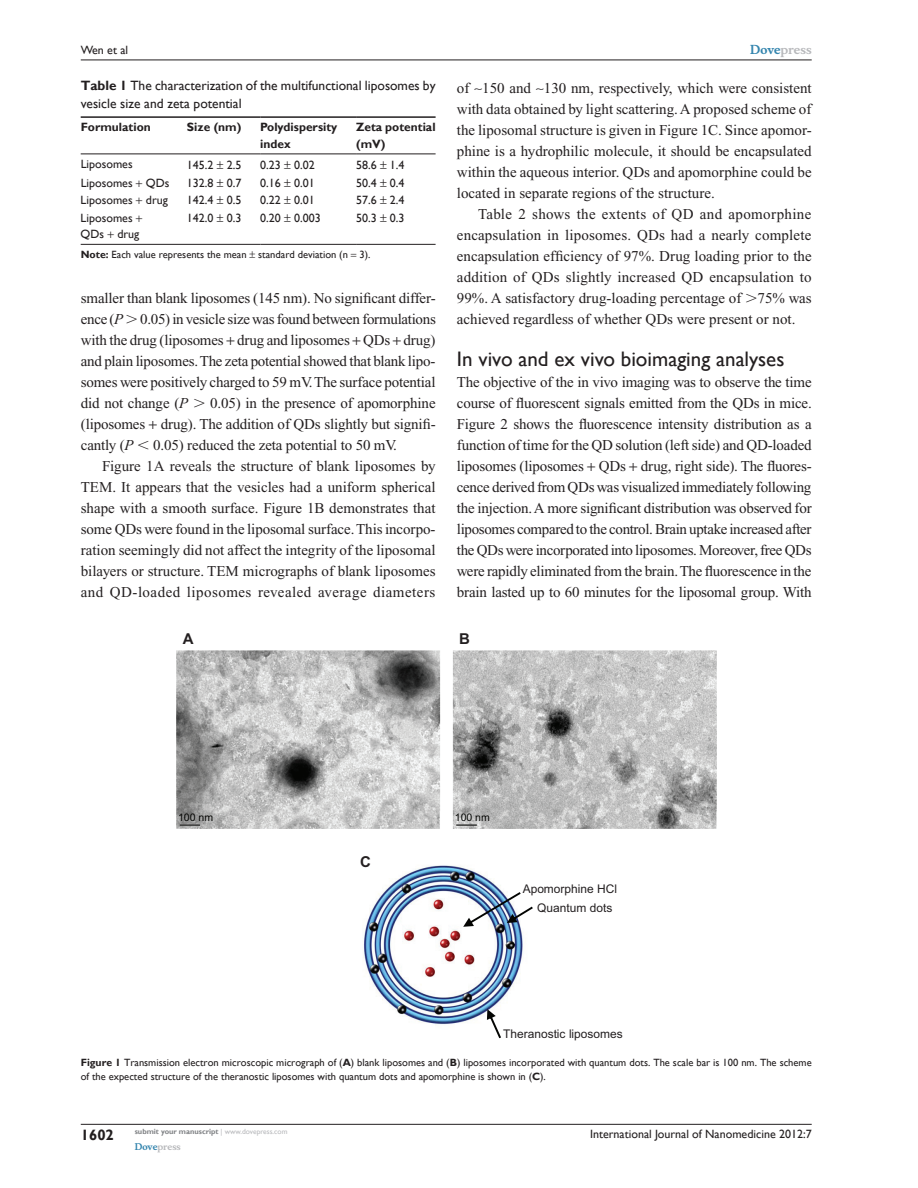
<style>
.page{position:relative;width:918px;height:1188px;background:#fff}
.page>*{position:absolute;margin:0;border:0;box-sizing:border-box;transform-origin:0 0}
.t1{font:21px "Gill Sans";color:#231f20}
.t2{font:15px/21px "Times New Roman";color:#231f20;text-align:justify}
.t3{font:700 15px "Gill Sans";color:#231f20}
.t4{font:700 15px "Arial";color:#231f20}
.t5{font:13.5px/18px "Gill Sans";color:#231f20}
.t6{font:12px/16.5px "Gill Sans";color:#231f20}
.t7{font:700 12px/16.5px "Gill Sans";color:#231f20}
.t8{font:12px/19.4px "Arial";color:#231f20}
.t9{font:700 12px "Musee";color:#b8b9bc}
.t10{font:10.5px/13.5px "Gill Sans";color:#231f20}
.t11{font:10.5px "Arial";color:#040503}
.t12{font:700 9px "Musee";color:#b8b9bc}
.t13{font:700 7.5px "Gill Sans";color:#808285}
.s1{font-weight:700}
.s2{font-style:italic}
.s3{font-family:"Mathematical Pi One"}
.s4{color:#3485ae}
.s5{font-weight:400;color:#b8b9bc}
</style>
<div class="page">
<hr style="left:81px;top:154px;width:106px;height:1px;background:#231f20">
<hr style="left:187px;top:154px;width:73px;height:1px;background:#231f20">
<hr style="left:260px;top:154px;width:96px;height:1px;background:#231f20">
<hr style="left:356px;top:154px;width:80px;height:1px;background:#231f20">
<hr style="left:81px;top:244px;width:106px;height:1px;background:#231f20">
<hr style="left:187px;top:244px;width:73px;height:1px;background:#231f20">
<hr style="left:260px;top:244px;width:96px;height:1px;background:#231f20">
<hr style="left:356px;top:244px;width:80px;height:1px;background:#231f20">
<hr style="left:81px;top:116px;width:106px;height:2px;background:#231f20">
<hr style="left:187px;top:116px;width:73px;height:2px;background:#231f20">
<hr style="left:260px;top:116px;width:96px;height:2px;background:#231f20">
<hr style="left:356px;top:116px;width:80px;height:2px;background:#231f20">
<img style="left:176px;top:651px;width:540px;height:178px">
<img style="left:363px;top:865px;width:160px;height:160px">
<svg style="left:487px;top:1009px;width:14px;height:29px"></svg>
<svg style="left:463px;top:892px;width:70px;height:35px"></svg>
<hr style="left:81px;top:1124px;width:731px;height:1px;background:#231f20">
<hr style="left:81px;top:60px;width:731px;height:1px;background:#231f20">
<p class="t6" style="left:81px;top:42px;width:49px">Wen et al</p>
<p class="t5" style="left:81px;top:77px;width:356px"><span class="s1">Table 1</span> The characterization of the multifunctional liposomes by vesicle size and zeta potential</p>
<p class="t7" style="left:81px;top:119px;width:72px">Formulation</p>
<p class="t7" style="left:187px;top:119px;width:56px">Size (nm)</p>
<p class="t7" style="left:260px;top:119px;width:79px">Polydispersity index</p>
<p class="t7" style="left:356px;top:119px;width:81px">Zeta potential (mV)</p>
<p class="t6" style="left:81px;top:156px;width:53px">Liposomes</p>
<p class="t6" style="left:187px;top:157px;width:56px">145.2 2.5</p>
<p class="t6" style="left:260px;top:157px;width:56px">0.23 0.02</p>
<p class="t6" style="left:356px;top:157px;width:50px">58.6 1.4</p>
<p class="t6" style="left:81px;top:175px;width:90px">Liposomes QDs</p>
<p class="t6" style="left:187px;top:175px;width:56px">132.8 0.7</p>
<p class="t6" style="left:260px;top:175px;width:56px">0.16 0.01</p>
<p class="t6" style="left:356px;top:175px;width:50px">50.4 0.4</p>
<p class="t6" style="left:81px;top:192px;width:89px">Liposomes drug</p>
<p class="t6" style="left:187px;top:192px;width:56px">142.4 0.5</p>
<p class="t6" style="left:260px;top:192px;width:56px">0.22 0.01</p>
<p class="t6" style="left:356px;top:192px;width:50px">57.6 2.4</p>
<p class="t6" style="left:81px;top:210px;width:60px">Liposomes<br>QDs drug</p>
<p class="t6" style="left:187px;top:210px;width:56px">142.0 0.3</p>
<p class="t6" style="left:260px;top:210px;width:62px">0.20 0.003</p>
<p class="t6" style="left:356px;top:210px;width:50px">50.3 0.3</p>
<p class="t10" style="left:81px;top:248px;width:291px"><span class="s1">Note:</span> Each value represents the mean standard deviation (n 3).</p>
<p class="t2" style="left:81px;top:287px;width:357px">smaller than blank liposomes (145 nm). No significant differ&shy;ence (<span class="s2">P</span> <span class="s3">.</span> 0.05) in vesicle size was found between formulations with the drug (liposomes drug and liposomes QDs drug) and plain liposomes. The zeta potential showed that blank lipo&shy;somes were positively charged to 59 mV. The surface potential did not change (<span class="s2">P</span> <span class="s3">.</span> 0.05) in the presence of apomorphine (liposomes drug). The addition of QDs slightly but signifi&shy;cantly (<span class="s2">P</span> <span class="s3">,</span> 0.05) reduced the zeta potential to 50 mV.</p>
<p class="t2" style="left:81px;top:455px;width:356px;text-indent:21px">Figure 1A reveals the structure of blank liposomes by TEM. It appears that the vesicles had a uniform spherical shape with a smooth surface. Figure 1B demonstrates that some QDs were found in the liposomal surface. This incorpo&shy;ration seemingly did not affect the integrity of the liposomal bilayers or structure. TEM micrographs of blank liposomes and QD-loaded liposomes revealed average diameters</p>
<p class="t9" style="left:750px;top:43px;width:63px"><span class="s4">Dove</span>press</p>
<p class="t2" style="left:457px;top:77px;width:356px">of ∼150 and ∼130 nm, respectively, which were consistent with data obtained by light scattering. A proposed scheme of the liposomal structure is given in Figure 1C. Since apomor&shy;phine is a hydrophilic molecule, it should be encapsulated within the aqueous interior. QDs and apomorphine could be located in separate regions of the structure.</p>
<p class="t2" style="left:457px;top:203px;width:356px;text-indent:21px">Table 2 shows the extents of QD and apomorphine encapsulation in liposomes. QDs had a nearly complete encapsulation efficiency of 97%. Drug loading prior to the addition of QDs slightly increased QD encapsulation to 99%. A satisfactory drug-loading percentage of <span class="s3">.</span>75% was achieved regardless of whether QDs were present or not.</p>
<h1 class="t1" style="left:457px;top:346px;width:329px">In vivo and ex vivo bioimaging analyses</h1>
<p class="t2" style="left:457px;top:371px;width:356px">The objective of the in vivo imaging was to observe the time course of fluorescent signals emitted from the QDs in mice.<br>Figure 2 shows the fluorescence intensity distribution as a function of time for the QD solution (left side) and QD-loaded liposomes (liposomes QDs drug, right side). The fluores&shy;cence derived from QDs was visualized immediately following the injection. A more significant distribution was observed for liposomes compared to the control. Brain uptake increased after the QDs were incorporated into liposomes. Moreover, free QDs were rapidly eliminated from the brain. The fluorescence in the brain lasted up to 60 minutes for the liposomal group. With</p>
<p class="t4" style="left:183px;top:629px;width:12px">A</p>
<p class="t4" style="left:459px;top:629px;width:12px">B</p>
<p class="t11" style="left:178px;top:812px;width:37px">100 nm</p>
<p class="t11" style="left:455px;top:812px;width:37px">100 nm</p>
<p class="t4" style="left:360px;top:851px;width:12px">C</p>
<p class="t8" style="left:537px;top:879px;width:81px;text-indent:-15px">Apomorphine HCl<br>Quantum dots</p>
<p class="t8" style="left:503px;top:1025px;width:121px">Theranostic liposomes</p>
<p class="t10" style="left:81px;top:1056px;width:732px"><span class="s1">Figure 1</span> Transmission electron microscopic micrograph of (<span class="s1">A</span>) blank liposomes and (<span class="s1">B</span>) liposomes incorporated with quantum dots. The scale bar is 100 nm. The scheme of the expected structure of the theranostic liposomes with quantum dots and apomorphine is shown in (<span class="s1">C</span>).</p>
<p class="t3" style="left:81px;top:1126px;width:35px">1602</p>
<p class="t13" style="left:135px;top:1127px;width:154px">submit your manuscript <span class="s5">| www.dovepress.com</span></p>
<p class="t12" style="left:135px;top:1141px;width:48px"><span class="s4">Dove</span>press</p>
<p class="t6" style="left:590px;top:1126px;width:223px">International Journal of Nanomedicine 2012:7</p>
</div>
